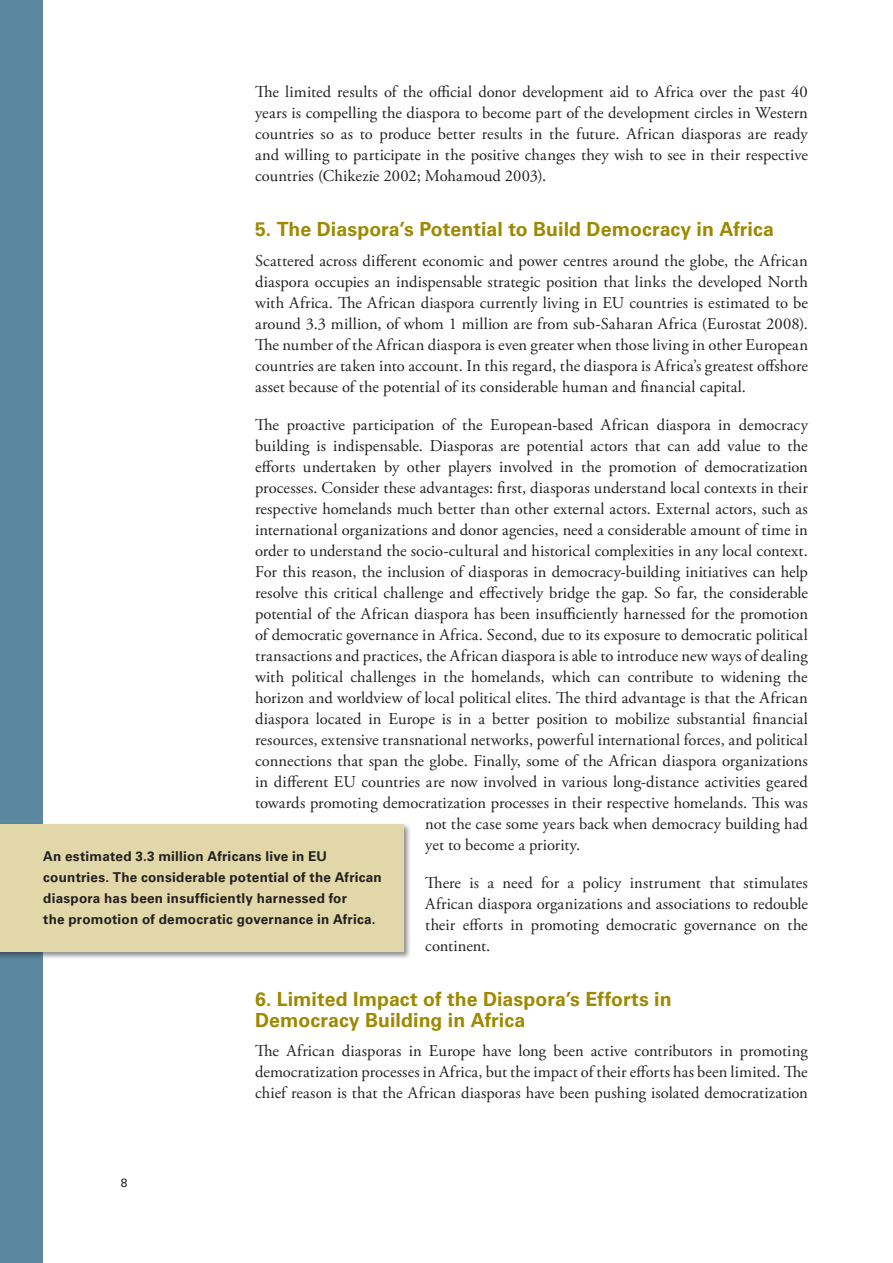
<style>
.page{position:relative;width:893px;height:1263px;background:#fff}
.page>*{position:absolute;margin:0;border:0;box-sizing:border-box;transform-origin:0 0}
.Underrubrik{font:700 19.5px/21px "Univers LT Std";letter-spacing:.005em;color:#9e8900}
.Brödtext{font:16.5px/21px "Adobe Garamond Pro";letter-spacing:.005em;color:#231f20;text-align:justify}
.t1{font:700 13.5px/21px "Univers LT Std";letter-spacing:.015em;color:#231f20}
.t2{font:12px "Univers LT Std";color:#231f20}
</style>
<div class="page">
<div style="left:0;top:0;width:43px;height:1263px;background:#5c87a1"></div>
<div style="left:0;top:822px;width:411px;height:136px;background:#231f20;opacity:.5"></div>
<div style="left:0;top:824px;width:404px;height:128px;background:#e2d7a9"></div>
<p class="Brödtext" style="left:255px;top:82px;width:554px">The limited results of the official donor development aid to Africa over the past 40 years is compelling the diaspora to become part of the development circles in Western countries so as to produce better results in the future. African diasporas are ready and willing to participate in the positive changes they wish to see in their respective countries (Chikezie 2002; Mohamoud 2003).</p>
<p class="Underrubrik" style="left:255px;top:219px;width:520px">5. The Diaspora’s Potential to Build Democracy in Africa</p>
<p class="Brödtext" style="left:255px;top:250px;width:554px">Scattered across different economic and power centres around the globe, the African diaspora occupies an indispensable strategic position that links the developed North with Africa. The African diaspora currently living in EU countries is estimated to be around 3.3 million, of whom 1 million are from sub-Saharan Africa (Eurostat 2008).<br>The number of the African diaspora is even greater when those living in other European countries are taken into account. In this regard, the diaspora is Africa’s greatest offshore asset because of the potential of its considerable human and financial capital.</p>
<p class="Brödtext" style="left:255px;top:414px;width:554px">The proactive participation of the European-based African diaspora in democracy</p>
<p class="Brödtext" style="left:255px;top:435px;width:554px">building is indispensable. Diasporas are potential actors that can add value to the</p>
<p class="Brödtext" style="left:255px;top:456px;width:554px">efforts undertaken by other players involved in the promotion of democratization</p>
<p class="Brödtext" style="left:255px;top:477px;width:554px">processes. Consider these advantages: first, diasporas understand local contexts in their</p>
<p class="Brödtext" style="left:255px;top:498px;width:554px">respective homelands much better than other external actors. External actors, such as</p>
<p class="Brödtext" style="left:255px;top:519px;width:554px">international organizations and donor agencies, need a considerable amount of time in</p>
<p class="Brödtext" style="left:255px;top:540px;width:554px">order to understand the socio-cultural and historical complexities in any local context.</p>
<p class="Brödtext" style="left:255px;top:561px;width:554px">For this reason, the inclusion of diasporas in democracy-building initiatives can help</p>
<p class="Brödtext" style="left:255px;top:582px;width:554px">resolve this critical challenge and effectively bridge the gap. So far, the considerable</p>
<p class="Brödtext" style="left:255px;top:603px;width:554px">potential of the African diaspora has been insufficiently harnessed for the promotion</p>
<p class="Brödtext" style="left:255px;top:624px;width:554px">of democratic governance in Africa. Second, due to its exposure to democratic political</p>
<p class="Brödtext" style="left:255px;top:645px;width:554px">transactions and practices, the African diaspora is able to introduce new ways of dealing</p>
<p class="Brödtext" style="left:255px;top:666px;width:554px">with political challenges in the homelands, which can contribute to widening the</p>
<p class="Brödtext" style="left:255px;top:687px;width:554px">horizon and worldview of local political elites. The third advantage is that the African</p>
<p class="Brödtext" style="left:255px;top:708px;width:554px">diaspora located in Europe is in a better position to mobilize substantial financial</p>
<p class="Brödtext" style="left:255px;top:729px;width:554px">resources, extensive transnational networks, powerful international forces, and political</p>
<p class="Brödtext" style="left:255px;top:750px;width:554px">connections that span the globe. Finally, some of the African diaspora organizations</p>
<p class="Brödtext" style="left:255px;top:771px;width:554px">in different EU countries are now involved in various long-distance activities geared</p>
<p class="Brödtext" style="left:255px;top:792px;width:554px">towards promoting democratization processes in their respective homelands. This was</p>
<p class="Brödtext" style="left:425px;top:813px;width:384px">not the case some years back when democracy building had</p>
<p class="Brödtext" style="left:425px;top:834px;width:156px">yet to become a priority.</p>
<p class="Brödtext" style="left:425px;top:872px;width:384px">There is a need for a policy instrument that stimulates African diaspora organizations and associations to redouble their efforts in promoting democratic governance on the continent.</p>
<p class="t1" style="left:43px;top:845px;width:340px">An estimated 3.3 million Africans live in EU countries. The considerable potential of the African diaspora has been insufficiently harnessed for<br>the promotion of democratic governance in Africa.</p>
<p class="t2" style="left:121px;top:1175px;width:8px">8</p>
<p class="Underrubrik" style="left:255px;top:988px;width:418px">6. Limited Impact of the Diaspora’s Efforts in<br>Democracy Building in Africa</p>
<p class="Brödtext" style="left:255px;top:1041px;width:554px">The African diasporas in Europe have long been active contributors in promoting democratization processes in Africa, but the impact of their efforts has been limited. The chief reason is that the African diasporas have been pushing isolated democratization</p>
</div>
